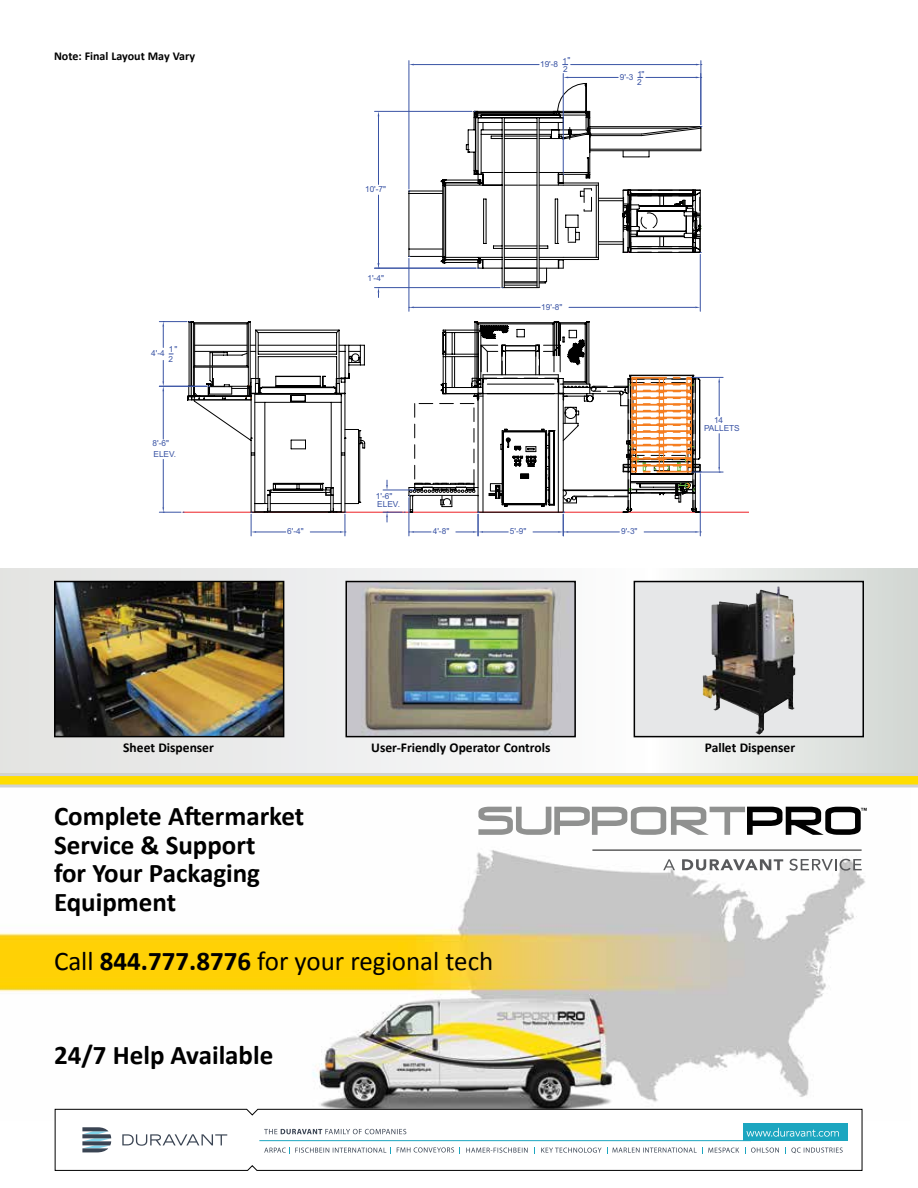
<style>
.page{position:relative;width:918px;height:1188px;background:#fff}
.page>*{position:absolute;margin:0;border:0;box-sizing:border-box;transform-origin:0 0}
.t1{font:700 27px/28.5px "Calibri";color:#000}
.t2{font:27px "Calibri";color:#000}
.t3{font:700 13.5px "Calibri";color:#000}
.t4{font:700 12px "Calibri";color:#000}
.t5{font:8.25px/8.2px "Arial";color:#3953a4}
.s1{font-weight:700}
</style>
<div class="page">
<svg style="left:0;top:569px;width:918px;height:204px"></svg>
<img style="left:0;top:806px;width:865px;height:315px">
<svg style="left:0;top:776px;width:918px;height:9px;background:#fcdc0d"></svg>
<hr style="left:0;top:785px;width:918px;height:3px;background:#d1d3d4">
<hr style="left:0;top:773px;width:918px;height:3px;background:#d1d3d4">
<svg style="left:682px;top:859px;width:101px;height:12px"></svg>
<svg style="left:789px;top:859px;width:73px;height:12px"></svg>
<svg style="left:663px;top:859px;width:12px;height:11px"></svg>
<hr style="left:592px;top:850px;width:270px;height:1px;background:#000">
<svg style="left:478px;top:807px;width:389px;height:28px"></svg>
<div style="left:634px;top:582px;width:229px;height:155px;background:#e6e7e8"></div>
<img style="left:703px;top:586px;width:92px;height:148px">
<div style="left:634px;top:581px;width:230px;height:156px;border:2px solid #000"></div>
<img style="left:348px;top:584px;width:225px;height:150px">
<div style="left:345px;top:581px;width:231px;height:156px;border:2px solid #000"></div>
<img style="left:57px;top:584px;width:224px;height:150px">
<div style="left:54px;top:581px;width:230px;height:156px;border:2px solid #000"></div>
<svg style="left:55px;top:1109px;width:808px;height:62px"></svg>
<svg style="left:122px;top:1134px;width:105px;height:12px"></svg>
<svg style="left:82px;top:1127px;width:29px;height:25px"></svg>
<hr style="left:259px;top:1140px;width:492px;height:1px;background:#1ca6c0">
<div style="left:743px;top:1123px;width:104px;height:18px;background:#1ca6c0"></div>
<svg style="left:746px;top:1128px;width:93px;height:9px"></svg>
<svg style="left:460px;top:1147px;width:68px;height:7px"></svg>
<svg style="left:397px;top:1147px;width:57px;height:6px"></svg>
<svg style="left:264px;top:1129px;width:142px;height:5px"></svg>
<svg style="left:745px;top:1147px;width:34px;height:7px"></svg>
<svg style="left:264px;top:1147px;width:127px;height:7px"></svg>
<svg style="left:785px;top:1147px;width:58px;height:7px"></svg>
<svg style="left:541px;top:1147px;width:198px;height:7px"></svg>
<hr style="left:183px;top:512px;width:566px;height:1px;background:#ed1f24">
<hr style="left:409px;top:61px;width:1px;height:128px;background:#3953a4">
<hr style="left:701px;top:61px;width:1px;height:64px;background:#3953a4">
<hr style="left:414px;top:64px;width:125px;height:1px;background:#3953a4">
<hr style="left:571px;top:64px;width:125px;height:1px;background:#3953a4">
<hr style="left:563px;top:73px;width:1px;height:99px;background:#3953a4">
<hr style="left:700px;top:73px;width:1px;height:52px;background:#3953a4">
<hr style="left:693px;top:377px;width:30px;height:1px;background:#3953a4">
<hr style="left:693px;top:472px;width:30px;height:1px;background:#3953a4">
<hr style="left:719px;top:382px;width:1px;height:34px;background:#3953a4">
<hr style="left:719px;top:434px;width:1px;height:33px;background:#3953a4">
<svg style="left:718px;top:467px;width:2px;height:6px"></svg>
<svg style="left:159px;top:77px;width:543px;height:459px"></svg>
<h3 class="t4" style="left:54px;top:48px;width:143px">Note: Final Layout May Vary</h3>
<p class="t5" style="left:151px;top:349px;width:15px">4'-4</p>
<p class="t5" style="left:169px;top:344px;width:11px;line-height:10.1px">1"<br>2</p>
<p class="t5" style="left:153px;top:438px;width:25px;line-height:10.2px">8'-6"<br>ELEV.</p>
<p class="t5" style="left:287px;top:528px;width:18px">6'-4"</p>
<p class="t5" style="left:365px;top:185px;width:23px">10'-7"</p>
<p class="t5" style="left:367px;top:274px;width:18px">1'-4"</p>
<p class="t5" style="left:567px;top:56px;width:4px">"</p>
<p class="t5" style="left:540px;top:60px;width:28px">19'-8 1</p>
<p class="t5" style="left:563px;top:65px;width:6px">2</p>
<p class="t5" style="left:620px;top:73px;width:24px">9'-3 1</p>
<p class="t5" style="left:637px;top:78px;width:6px">2</p>
<p class="t5" style="left:642px;top:70px;width:4px">"</p>
<p class="t5" style="left:541px;top:303px;width:23px">19'-8"</p>
<p class="t5" style="left:376px;top:492px;width:26px">1'-6"<br>ELEV.</p>
<p class="t5" style="left:433px;top:527px;width:18px">4'-8"</p>
<p class="t5" style="left:510px;top:527px;width:18px">5'-9"</p>
<p class="t5" style="left:621px;top:527px;width:18px">9'-3"</p>
<p class="t5" style="left:704px;top:416px;width:37px;text-indent:10px">14<br>PALLETS</p>
<h2 class="t3" style="left:123px;top:739px;width:92px">Sheet Dispenser</h2>
<h2 class="t3" style="left:371px;top:739px;width:181px">User-Friendly Operator Controls</h2>
<h1 class="t1" style="left:54px;top:802px;width:252px">Complete Aftermarket<br>Service &amp; Support<br>for Your Packaging<br>Equipment</h1>
<h1 class="t2" style="left:54px;top:944px;width:441px">Call <span class="s1">844.777.8776</span> for your regional tech</h1>
<h1 class="t1" style="left:54px;top:1040px;width:221px">24/7 Help Available</h1>
<h2 class="t3" style="left:705px;top:739px;width:92px">Pallet Dispenser</h2>
</div>
